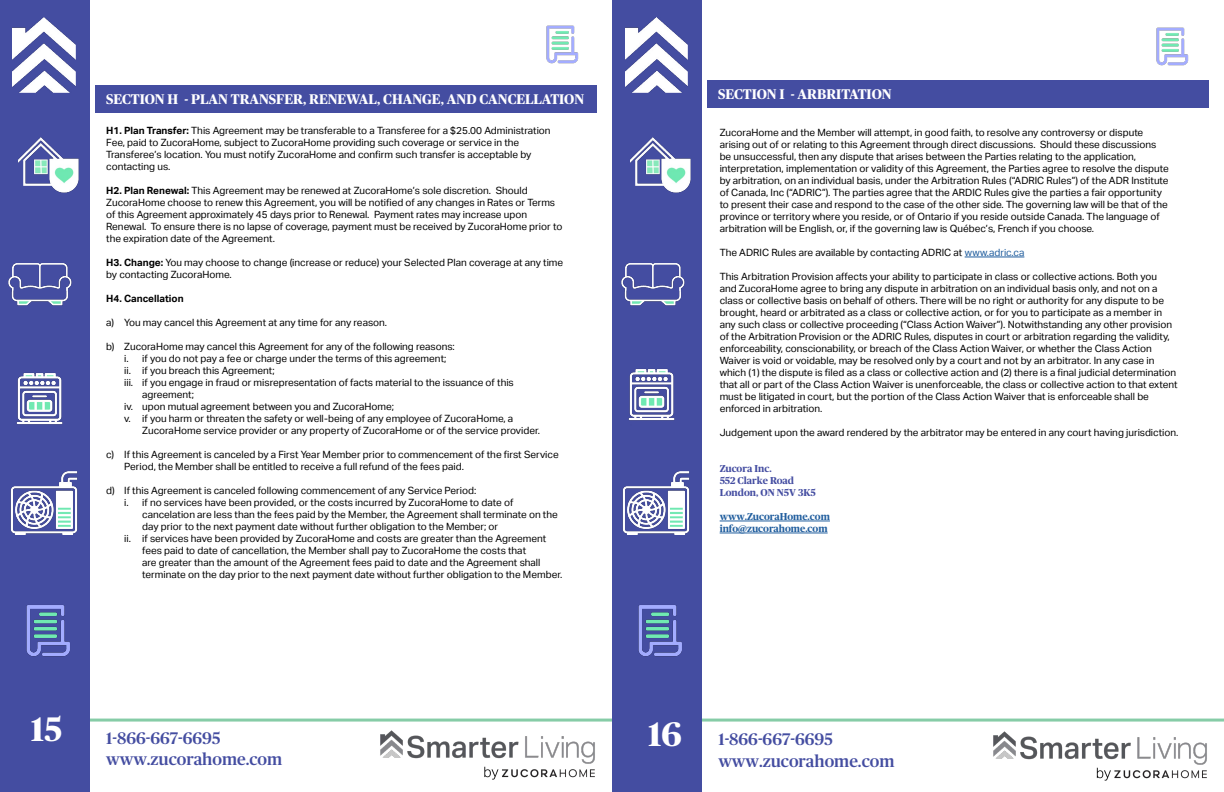
<style>
.page{position:relative;width:1224px;height:792px;background:#fff}
.page>*{position:absolute;margin:0;border:0;box-sizing:border-box;transform-origin:0 0}
.t1{font:700 34px "Publico Headline";color:#fff}
.t2{font:500 16.8px/21.2px "Publico Headline";color:#444da1}
.t3{font:700 14px "Publico Headline";color:#fff}
.t4{font:10px/12px "Aktiv Grotesk";color:#000}
.t5{font:700 10px/12px "Publico Headline";color:#444da1}
.t6{font:700 10px/12px "Publico Headline";color:#215e9e}
.t7{font:700 10px "Aktiv Grotesk";color:#000}
.s1{font-weight:700}
.s2{color:#215e9e}
</style>
<div class="page">
<hr style="left:46px;top:719px;width:583px;height:3px;background:#86cca7">
<hr style="left:658px;top:719px;width:566px;height:3px;background:#86cca7">
<div style="left:0;top:0;width:90px;height:792px;background:#444da1"></div>
<img style="left:18px;top:137px;width:61px;height:56px">
<img style="left:16px;top:373px;width:47px;height:52px">
<img style="left:8px;top:263px;width:64px;height:43px">
<img style="left:10px;top:471px;width:68px;height:64px">
<img style="left:26px;top:605px;width:44px;height:52px">
<div style="left:95px;top:85px;width:502px;height:28px;background:#444da1"></div>
<img style="left:380px;top:730px;width:215px;height:50px">
<img style="left:13px;top:18px;width:62px;height:74px">
<div style="left:612px;top:0;width:90px;height:792px;background:#444da1"></div>
<img style="left:630px;top:137px;width:61px;height:56px">
<img style="left:628px;top:369px;width:47px;height:52px">
<img style="left:621px;top:263px;width:64px;height:43px">
<img style="left:622px;top:471px;width:68px;height:64px">
<img style="left:638px;top:605px;width:44px;height:52px">
<hr style="left:965px;top:257px;width:59px;height:1px;background:#215e9e">
<hr style="left:720px;top:521px;width:110px;height:1px;background:#215e9e">
<hr style="left:720px;top:533px;width:108px;height:1px;background:#215e9e">
<div style="left:707px;top:80px;width:502px;height:28px;background:#444da1"></div>
<img style="left:993px;top:731px;width:214px;height:50px">
<img style="left:626px;top:18px;width:62px;height:74px">
<img style="left:546px;top:25px;width:33px;height:39px">
<img style="left:1156px;top:27px;width:33px;height:39px">
<h3 class="t3" style="left:106px;top:89px;width:479px">SECTION H - PLAN TRANSFER, RENEWAL, CHANGE, AND CANCELLATION</h3>
<p class="t4" style="left:106px;top:125px;width:446px"><span class="s1">H1. Plan Transfer:</span> This Agreement may be transferable to a Transferee for a $25.00 Administration Fee, paid to ZucoraHome, subject to ZucoraHome providing such coverage or service in the Transferee’s location. You must notify ZucoraHome and confirm such transfer is acceptable by contacting us.</p>
<p class="t4" style="left:106px;top:185px;width:458px"><span class="s1">H2. Plan Renewal:</span> This Agreement may be renewed at ZucoraHome’s sole discretion. Should ZucoraHome choose to renew this Agreement, you will be notified of any changes in Rates or Terms of this Agreement approximately 45 days prior to Renewal. Payment rates may increase upon Renewal. To ensure there is no lapse of coverage, payment must be received by ZucoraHome prior to the expiration date of the Agreement.</p>
<p class="t4" style="left:106px;top:257px;width:459px"><span class="s1">H3. Change:</span> You may choose to change (increase or reduce) your Selected Plan coverage at any time by contacting ZucoraHome.</p>
<p class="t7" style="left:106px;top:293px;width:79px">H4. Cancellation</p>
<p class="t4" style="left:106px;top:317px;width:282px">a) You may cancel this Agreement at any time for any reason.</p>
<p class="t4" style="left:106px;top:341px;width:350px">b) ZucoraHome may cancel this Agreement for any of the following reasons:</p>
<p class="t4" style="left:124px;top:353px;width:324px">i. if you do not pay a fee or charge under the terms of this agreement;</p>
<p class="t4" style="left:124px;top:365px;width:152px">ii. if you breach this Agreement;</p>
<p class="t4" style="left:124px;top:377px;width:391px">iii. if you engage in fraud or misrepresentation of facts material to the issuance of this</p>
<p class="t4" style="left:142px;top:389px;width:53px">agreement;</p>
<p class="t4" style="left:124px;top:401px;width:271px">iv. upon mutual agreement between you and ZucoraHome;</p>
<p class="t4" style="left:124px;top:413px;width:391px">v. if you harm or threaten the safety or well-being of any employee of ZucoraHome, a</p>
<p class="t4" style="left:142px;top:425px;width:400px">ZucoraHome service provider or any property of ZucoraHome or of the service provider.</p>
<p class="t4" style="left:124px;top:449px;width:436px;text-indent:-18px">c) If this Agreement is canceled by a First Year Member prior to commencement of the first Service<br>Period, the Member shall be entitled to receive a full refund of the fees paid.</p>
<p class="t4" style="left:106px;top:485px;width:372px">d) If this Agreement is canceled following commencement of any Service Period:</p>
<p class="t4" style="left:124px;top:497px;width:391px">i. if no services have been provided, or the costs incurred by ZucoraHome to date of</p>
<p class="t4" style="left:142px;top:509px;width:417px">cancelation are less than the fees paid by the Member, the Agreement shall terminate on the</p>
<p class="t4" style="left:142px;top:521px;width:358px">day prior to the next payment date without further obligation to the Member; or</p>
<p class="t4" style="left:124px;top:533px;width:424px">ii. if services have been provided by ZucoraHome and costs are greater than the Agreement</p>
<p class="t4" style="left:142px;top:545px;width:385px">fees paid to date of cancellation, the Member shall pay to ZucoraHome the costs that</p>
<p class="t4" style="left:142px;top:557px;width:400px">are greater than the amount of the Agreement fees paid to date and the Agreement shall</p>
<p class="t4" style="left:142px;top:569px;width:422px">terminate on the day prior to the next payment date without further obligation to the Member.</p>
<h1 class="t1" style="left:31px;top:705px;width:33px">15</h1>
<h2 class="t2" style="left:106px;top:727px;width:178px">1-866-667-6695 www.zucorahome.com</h2>
<h3 class="t3" style="left:718px;top:84px;width:175px">SECTION I - ARBRITATION</h3>
<p class="t4" style="left:720px;top:127px;width:451px">ZucoraHome and the Member will attempt, in good faith, to resolve any controversy or dispute arising out of or relating to this Agreement through direct discussions. Should these discussions be unsuccessful, then any dispute that arises between the Parties relating to the application, interpretation, implementation or validity of this Agreement, the Parties agree to resolve the dispute by arbitration, on an individual basis, under the Arbitration Rules (“ADRIC Rules”) of the ADR Institute of Canada, Inc (“ADRIC”). The parties agree that the ARDIC Rules give the parties a fair opportunity to present their case and respond to the case of the other side. The governing law will be that of the province or territory where you reside, or of Ontario if you reside outside Canada. The language of arbitration will be English, or, if the governing law is Québec’s, French if you choose.</p>
<p class="t4" style="left:720px;top:247px;width:306px">The ADRIC Rules are available by contacting ADRIC at <span class="s2">www.adric.ca</span></p>
<p class="t4" style="left:720px;top:271px;width:460px">This Arbitration Provision affects your ability to participate in class or collective actions. Both you<br>and ZucoraHome agree to bring any dispute in arbitration on an individual basis only, and not on a class or collective basis on behalf of others. There will be no right or authority for any dispute to be brought, heard or arbitrated as a class or collective action, or for you to participate as a member in any such class or collective proceeding (“Class Action Waiver”). Notwithstanding any other provision of the Arbitration Provision or the ADRIC Rules, disputes in court or arbitration regarding the validity, enforceability, conscionability, or breach of the Class Action Waiver, or whether the Class Action Waiver is void or voidable, may be resolved only by a court and not by an arbitrator. In any case in which (1) the dispute is filed as a class or collective action and (2) there is a final judicial determination that all or part of the Class Action Waiver is unenforceable, the class or collective action to that extent must be litigated in court, but the portion of the Class Action Waiver that is enforceable shall be enforced in arbitration.</p>
<p class="t4" style="left:720px;top:427px;width:460px">Judgement upon the award rendered by the arbitrator may be entered in any court having jurisdiction.</p>
<p class="t5" style="left:720px;top:462px;width:98px">Zucora Inc.<br>552 Clarke Road<br>London, ON N5V 3K5</p>
<p class="t6" style="left:720px;top:510px;width:112px">www.ZucoraHome.com info@zucorahome.com</p>
<h1 class="t1" style="left:648px;top:709px;width:35px">16</h1>
<h2 class="t2" style="left:718px;top:728px;width:178px">1-866-667-6695 www.zucorahome.com</h2>
</div>
